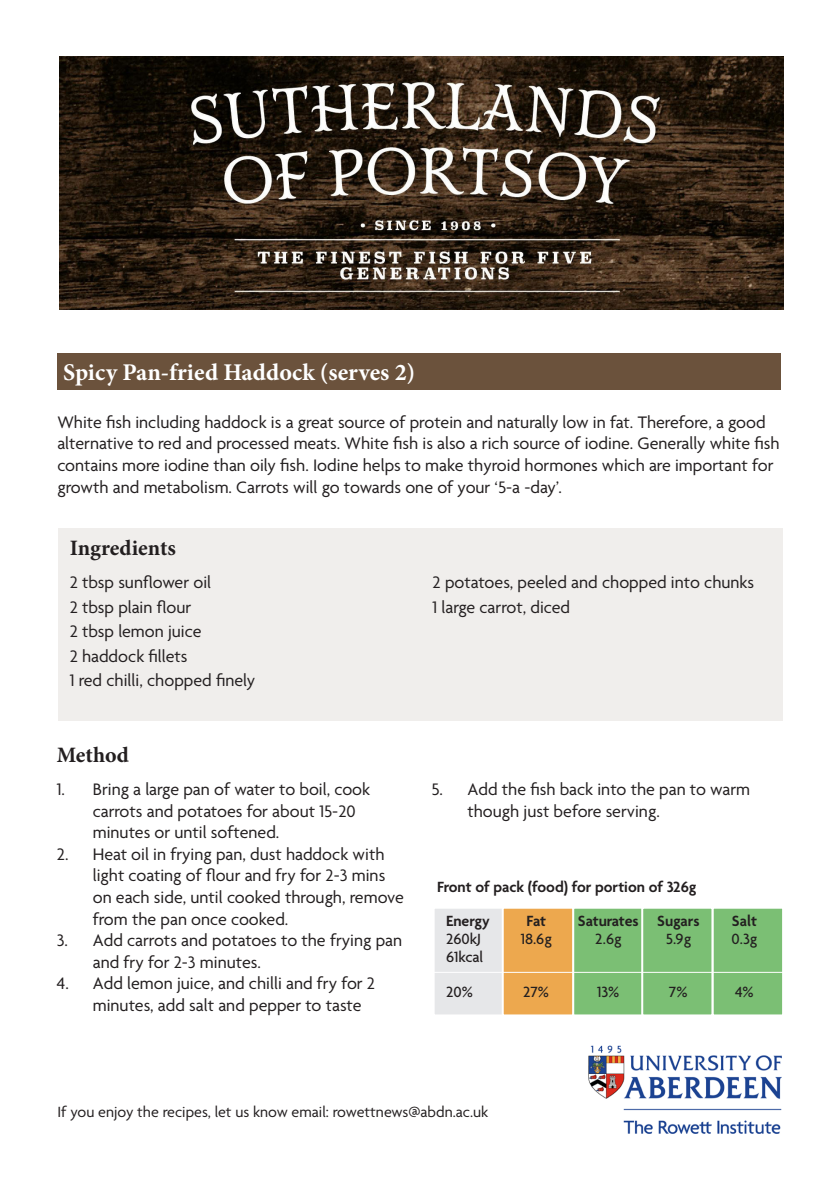
<style>
.page{position:relative;width:840px;height:1191px;background:#fff}
.page>*{position:absolute;margin:0;border:0;box-sizing:border-box;transform-origin:0 0}
.t1{font:700 24px "Minion Pro";color:#fff}
.t2{font:700 22px "Minion Pro";color:#231f20}
.t3{font:18px/21.6px "Agenda";color:#231f20}
.t4{font:600 16px "Agenda";color:#231f20}
.t5{font:16px "Agenda";color:#231f20}
.t6{font:500 16px "Agenda";color:#231f20}
</style>
<div class="page">
<img style="left:60px;top:57px;width:723px;height:252px">
<img style="left:588px;top:1045px;width:192px;height:88px">
<div style="left:58px;top:528px;width:724px;height:192px;background:#f0eeec"></div>
<div style="left:57px;top:353px;width:723px;height:37px;background:#6b523c"></div>
<div style="left:432px;top:906px;width:72px;height:110px;background:#e6e7e9;border:2px solid #fff"></div>
<div style="left:571px;top:906px;width:73px;height:110px;background:#7bbf74;border:2px solid #fff"></div>
<div style="left:501px;top:906px;width:72px;height:110px;background:#eda84e;border:2px solid #fff"></div>
<div style="left:641px;top:906px;width:72px;height:110px;background:#7bbf74;border:2px solid #fff"></div>
<div style="left:711px;top:906px;width:72px;height:110px;background:#7bbf74;border:2px solid #fff"></div>
<hr style="left:433px;top:972px;width:349px;height:1px;background:#fff">
<p class="t1" style="left:63px;top:355px;width:353px">Spicy Pan-fried Haddock (serves 2)</p>
<p class="t3" style="left:57px;top:412px;width:723px">White fish including haddock is a great source of protein and naturally low in fat. Therefore, a good alternative to red and processed meats. White fish is also a rich source of iodine. Generally white fish contains more iodine than oily fish. Iodine helps to make thyroid hormones which are important for growth and metabolism. Carrots will go towards one of your ‘5-a -day’.</p>
<p class="t2" style="left:70px;top:533px;width:108px">Ingredients</p>
<p class="t3" style="left:70px;top:573px;width:143px">2 tbsp sunflower oil</p>
<p class="t3" style="left:70px;top:597px;width:123px">2 tbsp plain flour</p>
<p class="t3" style="left:70px;top:621px;width:133px">2 tbsp lemon juice</p>
<p class="t3" style="left:70px;top:646px;width:119px">2 haddock fillets</p>
<p class="t3" style="left:70px;top:670px;width:187px">1 red chilli, chopped finely</p>
<p class="t2" style="left:57px;top:739px;width:74px">Method</p>
<p class="t3" style="left:93px;top:779px;width:279px;text-indent:-36px">1. Bring a large pan of water to boil, cook carrots and potatoes for about 15-20 minutes or until softened.</p>
<p class="t3" style="left:93px;top:844px;width:312px;text-indent:-36px">2. Heat oil in frying pan, dust haddock with light coating of flour and fry for 2-3 mins on each side, until cooked through, remove from the pan once cooked.</p>
<p class="t3" style="left:93px;top:930px;width:311px;text-indent:-36px">3. Add carrots and potatoes to the frying pan and fry for 2-3 minutes.</p>
<p class="t3" style="left:93px;top:974px;width:284px;text-indent:-36px">4. Add lemon juice, and chilli and fry for 2 minutes, add salt and pepper to taste</p>
<p class="t3" style="left:432px;top:573px;width:323px">2 potatoes, peeled and chopped into chunks</p>
<p class="t3" style="left:432px;top:597px;width:139px">1 large carrot, diced</p>
<p class="t3" style="left:467px;top:779px;width:284px;text-indent:-36px">5. Add the fish back into the pan to warm though just before serving.</p>
<p class="t4" style="left:437px;top:878px;width:261px">Front of pack (food) for portion of 326g</p>
<p class="t4" style="left:446px;top:912px;width:45px">Energy</p>
<p class="t4" style="left:526px;top:912px;width:21px">Fat</p>
<p class="t4" style="left:577px;top:912px;width:123px">Saturates Sugars</p>
<p class="t4" style="left:731px;top:912px;width:27px">Salt</p>
<p class="t6" style="left:446px;top:930px;width:36px">260kJ</p>
<p class="t6" style="left:520px;top:930px;width:33px">18.6g</p>
<p class="t6" style="left:594px;top:930px;width:28px">2.6g</p>
<p class="t6" style="left:665px;top:930px;width:27px">5.9g</p>
<p class="t6" style="left:731px;top:930px;width:27px">0.3g</p>
<p class="t6" style="left:446px;top:948px;width:39px">61kcal</p>
<p class="t6" style="left:446px;top:983px;width:28px">20%</p>
<p class="t6" style="left:523px;top:983px;width:27px">27%</p>
<p class="t6" style="left:597px;top:983px;width:24px">13%</p>
<p class="t6" style="left:668px;top:983px;width:20px">7%</p>
<p class="t6" style="left:734px;top:983px;width:20px">4%</p>
<p class="t5" style="left:57px;top:1103px;width:432px">If you enjoy the recipes, let us know email: rowettnews@abdn.ac.uk</p>
</div>
